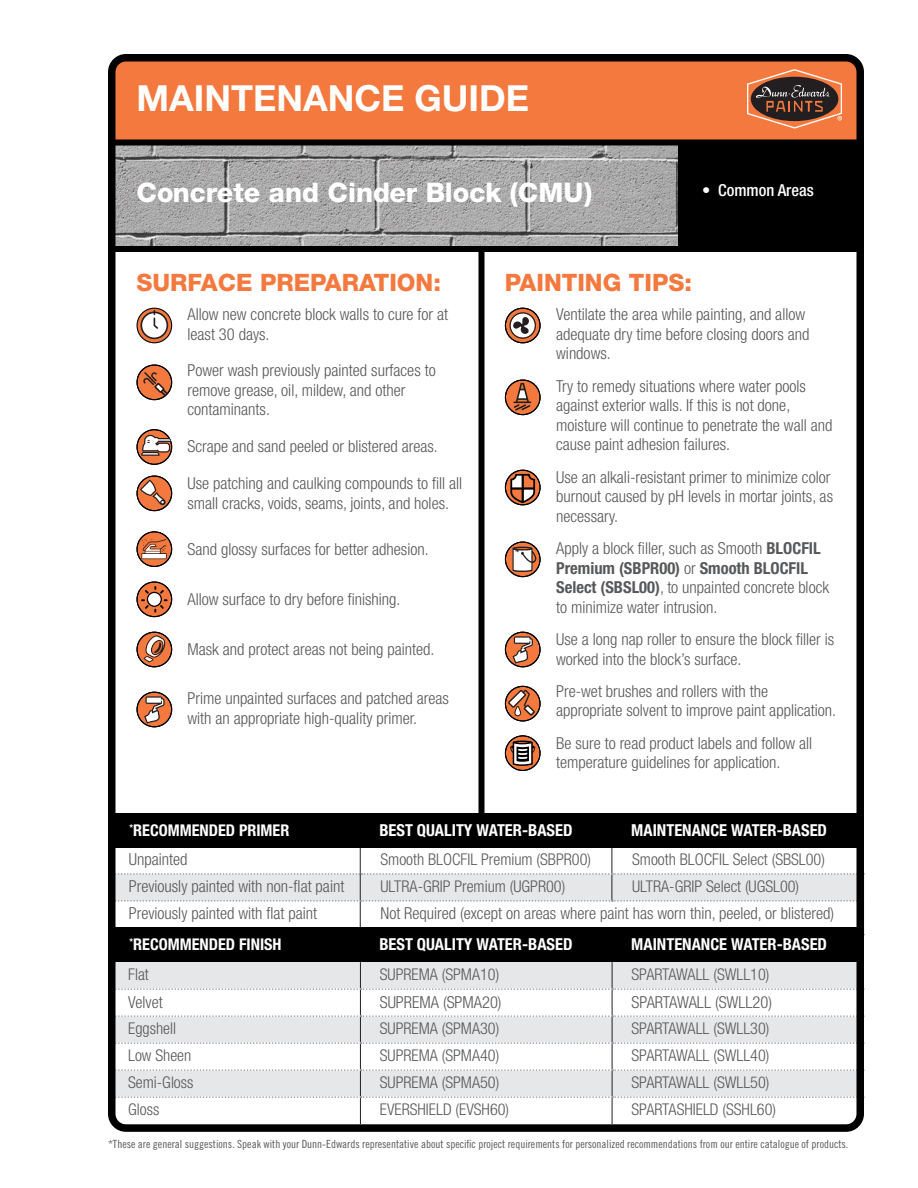
<style>
.page{position:relative;width:918px;height:1188px;background:#fff}
.page>*{position:absolute;margin:0;border:0;box-sizing:border-box;transform-origin:0 0}
.Maintenance_Guide{font:700 36px "Helvetica Neue LT Std";color:#fff}
.Substrate{font:800 27px "Helvetica Neue LT Std";color:#fff}
.Orange_Subs{font:800 24px "Helvetica Neue LT Std";color:#f4793e}
.Bullets_2{font:300 condensed 16.5px/19.5px "Helvetica Neue LT Std";color:#57585a}
.Bullets_3{font:300 condensed 16.5px/19.5px "Helvetica Neue LT Std";color:#57585a}
.Table_Body{font:300 condensed 16.5px "Helvetica Neue LT Std";color:#57585a}
.Table_Reverse_2{font:700 condensed 16.5px "Helvetica Neue LT Std";color:#fff}
.t1{font:500 condensed 16.5px "Helvetica Neue LT Std";color:#fff}
.Table_Body-2{font:300 condensed 16.2px "Helvetica Neue LT Std";color:#57585a}
.Table_Reverse{font:700 condensed 16.2px "Helvetica Neue LT Std";color:#fff}
.Legal{font:11.25px "Trade Gothic Cond Eighteen";color:#57585a}
.s1{font-weight:700}
</style>
<div class="page">
<div style="left:117px;top:63px;width:738px;height:77px;background:#f4793e"></div>
<img style="left:117px;top:146px;width:561px;height:100px">
<svg style="left:747px;top:69px;width:95px;height:60px"></svg>
<div style="left:112px;top:246px;width:748px;height:6px;background:#000001"></div>
<div style="left:112px;top:140px;width:748px;height:6px;background:#000001"></div>
<svg style="left:117px;top:848px;width:738px;height:54px"></svg>
<hr style="left:360px;top:902px;width:1px;height:32px;background:#231f20">
<div style="left:111px;top:813px;width:749px;height:35px;background:#000001"></div>
<svg style="left:505px;top:686px;width:36px;height:36px"></svg>
<svg style="left:505px;top:735px;width:36px;height:36px"></svg>
<svg style="left:117px;top:962px;width:738px;height:161px"></svg>
<div style="left:111px;top:927px;width:749px;height:35px;background:#000001"></div>
<svg style="left:505px;top:632px;width:36px;height:36px"></svg>
<div style="left:678px;top:143px;width:182px;height:104px;background:#000001"></div>
<svg style="left:137px;top:475px;width:35px;height:36px"></svg>
<svg style="left:505px;top:541px;width:36px;height:36px"></svg>
<svg style="left:505px;top:470px;width:36px;height:35px"></svg>
<svg style="left:505px;top:379px;width:36px;height:36px"></svg>
<div style="left:108px;top:54px;width:756px;height:1078px;border:8px solid #000001;border-radius:14px"></div>
<div style="left:478px;top:251px;width:6px;height:564px;background:#000001"></div>
<svg style="left:505px;top:308px;width:36px;height:35px"></svg>
<svg style="left:137px;top:692px;width:35px;height:36px"></svg>
<svg style="left:137px;top:364px;width:35px;height:36px"></svg>
<svg style="left:156px;top:385px;width:7px;height:6px"></svg>
<svg style="left:137px;top:632px;width:35px;height:35px"></svg>
<svg style="left:137px;top:531px;width:35px;height:36px"></svg>
<svg style="left:137px;top:581px;width:35px;height:36px"></svg>
<svg style="left:137px;top:308px;width:35px;height:35px"></svg>
<div style="left:137px;top:308px;width:35px;height:35px;border:1px solid #000001;border-radius:50%"></div>
<svg style="left:141px;top:310px;width:27px;height:29px"></svg>
<svg style="left:137px;top:429px;width:35px;height:36px"></svg>
<p class="Maintenance_Guide" style="left:137px;top:76px;width:394px">MAINTENANCE GUIDE</p>
<p class="Substrate" style="left:137px;top:176px;width:458px">Concrete and Cinder Block (CMU)</p>
<p class="t1" style="left:702px;top:181px;width:113px">• Common Areas</p>
<p class="Orange_Subs" style="left:137px;top:268px;width:306px">SURFACE PREPARATION:</p>
<p class="Bullets_3" style="left:188px;top:304px;width:262px">Allow new concrete block walls to cure for at least 30 days.</p>
<p class="Bullets_3" style="left:188px;top:361px;width:250px">Power wash previously painted surfaces to remove grease, oil, mildew, and other contaminants.</p>
<p class="Bullets_3" style="left:188px;top:437px;width:252px">Scrape and sand peeled or blistered areas.</p>
<p class="Bullets_3" style="left:188px;top:473px;width:276px">Use patching and caulking compounds to fill all small cracks, voids, seams, joints, and holes.</p>
<p class="Bullets_3" style="left:188px;top:539px;width:243px">Sand glossy surfaces for better adhesion.</p>
<p class="Bullets_3" style="left:188px;top:589px;width:215px">Allow surface to dry before finishing.</p>
<p class="Bullets_3" style="left:188px;top:639px;width:249px">Mask and protect areas not being painted.</p>
<p class="Bullets_3" style="left:188px;top:689px;width:263px">Prime unpainted surfaces and patched areas with an appropriate high-quality primer.</p>
<p class="Orange_Subs" style="left:505px;top:268px;width:189px">PAINTING TIPS:</p>
<p class="Bullets_2" style="left:556px;top:304px;width:255px">Ventilate the area while painting, and allow adequate dry time before closing doors and windows.</p>
<p class="Bullets_2" style="left:556px;top:376px;width:278px">Try to remedy situations where water pools against exterior walls. If this is not done, moisture will continue to penetrate the wall and cause paint adhesion failures.</p>
<p class="Bullets_2" style="left:556px;top:467px;width:278px">Use an alkali-resistant primer to minimize color burnout caused by pH levels in mortar joints, as necessary.</p>
<p class="Bullets_2" style="left:556px;top:538px;width:274px">Apply a block filler, such as Smooth <span class="s1">BLOCFIL Premium (SBPR00)</span> or <span class="s1">Smooth BLOCFIL Select (SBSL00)</span>, to unpainted concrete block to minimize water intrusion.</p>
<p class="Bullets_2" style="left:556px;top:629px;width:280px">Use a long nap roller to ensure the block filler is worked into the block’s surface.</p>
<p class="Bullets_2" style="left:556px;top:681px;width:281px">Pre-wet brushes and rollers with the appropriate solvent to improve paint application.</p>
<p class="Bullets_2" style="left:556px;top:733px;width:258px">Be sure to read product labels and follow all temperature guidelines for application.</p>
<p class="Table_Reverse" style="left:130px;top:820px;width:161px"><sup>*</sup>RECOMMENDED PRIMER</p>
<p class="Table_Reverse_2" style="left:379px;top:820px;width:195px">BEST QUALITY WATER-BASED</p>
<p class="Table_Reverse_2" style="left:631px;top:820px;width:197px">MAINTENANCE WATER-BASED</p>
<p class="Table_Body" style="left:129px;top:850px;width:60px">Unpainted</p>
<p class="Table_Body-2" style="left:381px;top:850px;width:212px">Smooth BLOCFIL Premium (SBPR00)</p>
<p class="Table_Body-2" style="left:632px;top:850px;width:194px">Smooth BLOCFIL Select (SBSL00)</p>
<p class="Table_Body" style="left:129px;top:877px;width:217px">Previously painted with non-flat paint</p>
<p class="Table_Body-2" style="left:381px;top:877px;width:186px">ULTRA-GRIP Premium (UGPR00)</p>
<p class="Table_Body-2" style="left:632px;top:877px;width:169px">ULTRA-GRIP Select (UGSL00)</p>
<p class="Table_Body" style="left:129px;top:904px;width:190px">Previously painted with flat paint</p>
<p class="Table_Body" style="left:381px;top:904px;width:455px">Not Required (except on areas where paint has worn thin, peeled, or blistered)</p>
<p class="Table_Reverse" style="left:130px;top:935px;width:153px"><sup>*</sup>RECOMMENDED FINISH</p>
<p class="Table_Reverse_2" style="left:379px;top:935px;width:195px">BEST QUALITY WATER-BASED</p>
<p class="Table_Reverse_2" style="left:631px;top:935px;width:197px">MAINTENANCE WATER-BASED</p>
<p class="Table_Body-2" style="left:128px;top:965px;width:22px">Flat</p>
<p class="Table_Body-2" style="left:380px;top:965px;width:121px">SUPREMA (SPMA10)</p>
<p class="Table_Body-2" style="left:631px;top:965px;width:139px">SPARTAWALL (SWLL10)</p>
<p class="Table_Body" style="left:128px;top:992px;width:36px">Velvet</p>
<p class="Table_Body" style="left:380px;top:992px;width:123px">SUPREMA (SPMA20)</p>
<p class="Table_Body" style="left:631px;top:992px;width:142px">SPARTAWALL (SWLL20)</p>
<p class="Table_Body-2" style="left:128px;top:1019px;width:49px">Eggshell</p>
<p class="Table_Body-2" style="left:380px;top:1019px;width:121px">SUPREMA (SPMA30)</p>
<p class="Table_Body-2" style="left:631px;top:1019px;width:139px">SPARTAWALL (SWLL30)</p>
<p class="Table_Body-2" style="left:128px;top:1046px;width:65px">Low Sheen</p>
<p class="Table_Body-2" style="left:380px;top:1046px;width:121px">SUPREMA (SPMA40)</p>
<p class="Table_Body-2" style="left:631px;top:1046px;width:139px">SPARTAWALL (SWLL40)</p>
<p class="Table_Body-2" style="left:128px;top:1073px;width:67px">Semi-Gloss</p>
<p class="Table_Body-2" style="left:380px;top:1073px;width:121px">SUPREMA (SPMA50)</p>
<p class="Table_Body-2" style="left:631px;top:1073px;width:139px">SPARTAWALL (SWLL50)</p>
<p class="Table_Body-2" style="left:128px;top:1100px;width:33px">Gloss</p>
<p class="Table_Body-2" style="left:380px;top:1100px;width:131px">EVERSHIELD (EVSH60)</p>
<p class="Table_Body-2" style="left:631px;top:1100px;width:146px">SPARTASHIELD (SSHL60)</p>
<p class="Legal" style="left:108px;top:1137px;width:742px">*These are general suggestions. Speak with your Dunn-Edwards representative about specific project requirements for personalized recommendations from our entire catalogue of products.</p>
</div>
